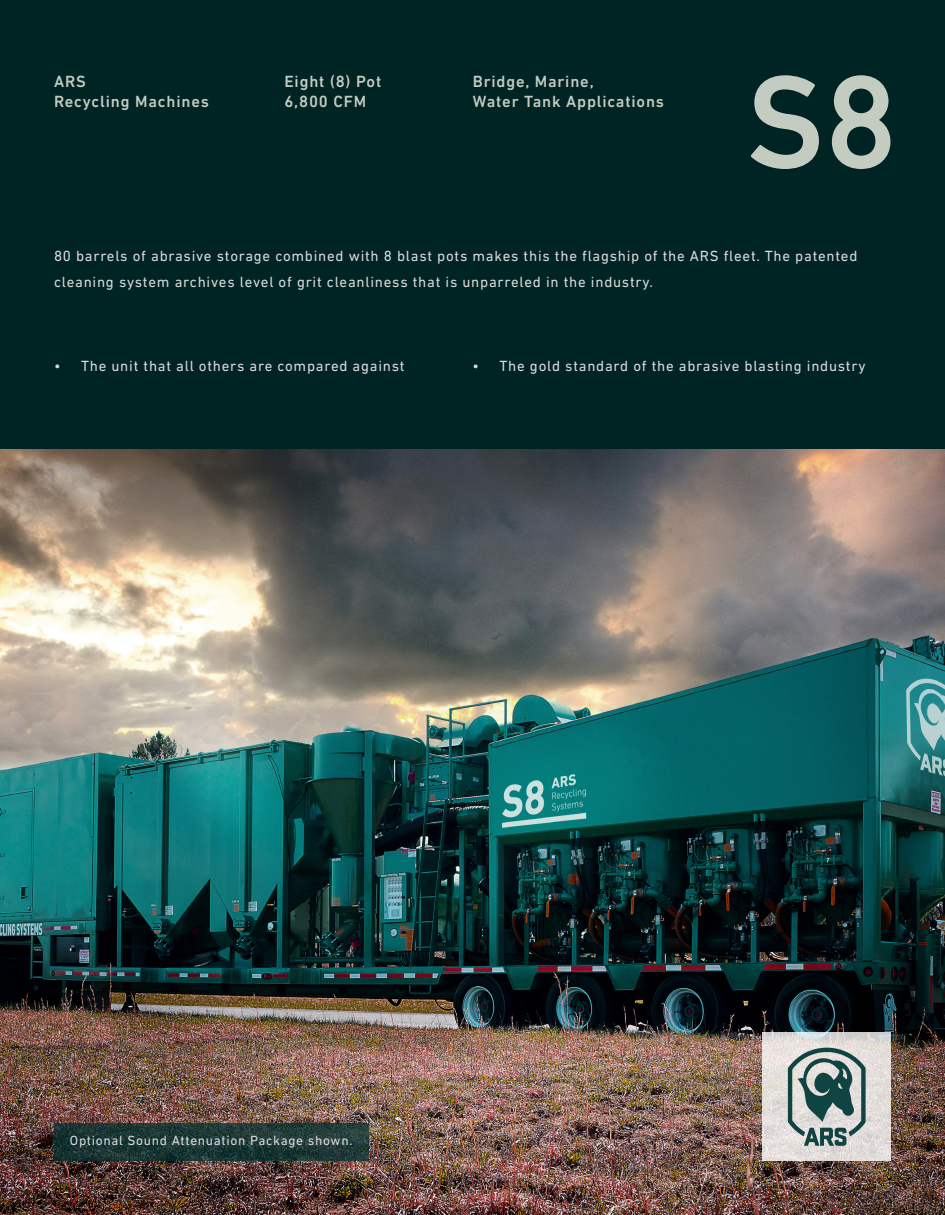
<style>
.page{position:relative;width:945px;height:1215px;background:#fff}
.page>*{position:absolute;margin:0;border:0;box-sizing:border-box;transform-origin:0 0}
.t1{font:500 133.5px "DIN Next LT Pro";color:#c4ccc1}
.t2{font:500 16.5px/19.8px "DIN Next LT Pro";letter-spacing:.05em;color:#c4ccc1}
.t3{font:15px/25.5px "DIN Next LT Pro";letter-spacing:.05em;color:#d9dadc}
.t4{font:13.5px "DIN Next LT Pro";letter-spacing:.05em;color:#d9dadc}
</style>
<div class="page">
<img style="left:0;top:449px;width:945px;height:766px">
<div style="left:0;top:0;width:945px;height:449px;background:#002423"></div>
<svg style="left:762px;top:1032px;width:129px;height:129px;background:#e1ddda"></svg>
<svg style="left:788px;top:1048px;width:78px;height:98px;background:#889c99"></svg>
<svg style="left:54px;top:1124px;width:314px;height:37px;background:#1d3836"></svg>
<p class="t2" style="left:284px;top:72px;width:98px">Eight (8) Pot<br>6,800 CFM</p>
<p class="t2" style="left:54px;top:72px;width:157px">ARS<br>Recycling Machines</p>
<h1 class="t1" style="left:746px;top:45px;width:153px">S8</h1>
<p class="t2" style="left:473px;top:72px;width:193px">Bridge, Marine,<br>Water Tank Applications</p>
<p class="t3" style="left:54px;top:243px;width:805px">80 barrels of abrasive storage combined with 8 blast pots makes this the flagship of the ARS fleet. The patented cleaning system archives level of grit cleanliness that is unparreled in the industry.</p>
<p class="t3" style="left:54px;top:353px;width:352px">• The unit that all others are compared against</p>
<p class="t3" style="left:472px;top:353px;width:395px">• The gold standard of the abrasive blasting industry</p>
<p class="t4" style="left:70px;top:1132px;width:284px">Optional Sound Attenuation Package shown.</p>
</div>
